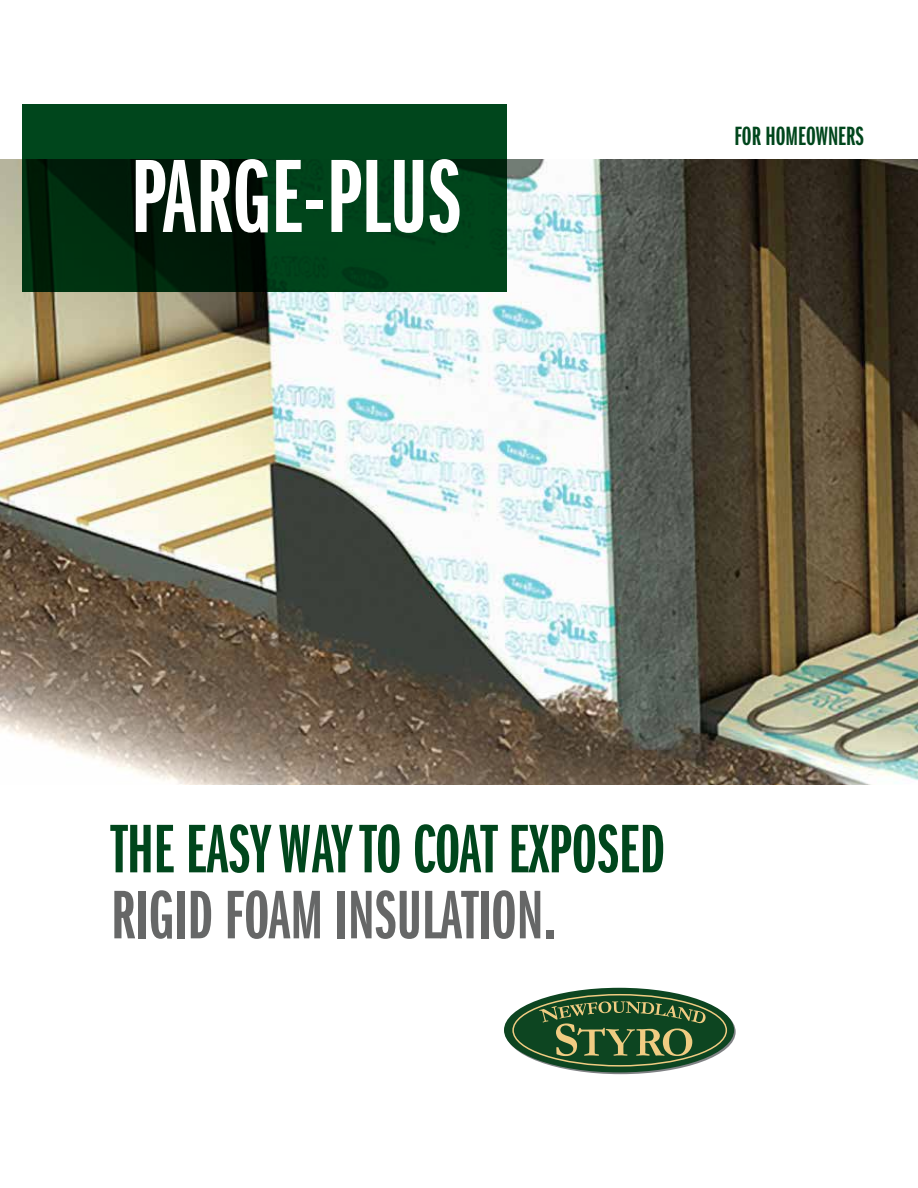
<style>
.page{position:relative;width:918px;height:1188px;background:#fff}
.page>*{position:absolute;margin:0;border:0;box-sizing:border-box;transform-origin:0 0}
.t1{font:108px "ITC Franklin Gothic Std Dm X Cp";color:#fff}
.t2{font:71.25px "ITC Franklin Gothic Std Dm X Cp";color:#00461c}
.t3{font:71.25px "ITC Franklin Gothic Std Dm X Cp";color:#666767}
.t4{font:27.45px "ITC Franklin Gothic Std Dm X Cp";color:#00461c}
</style>
<div class="page">
<img style="left:0;top:160px;width:918px;height:624px">
<svg style="left:22px;top:104px;width:485px;height:188px;background:#003514"></svg>
<svg style="left:506px;top:990px;width:230px;height:84px"></svg>
<div style="left:504px;top:988px;width:230px;height:84px;background:#0d4521;border-radius:50%"></div>
<div style="left:512px;top:994px;width:215px;height:73px;border:2px solid #f0cc82;border-radius:50%"></div>
<svg style="left:539px;top:1001px;width:167px;height:55px"></svg>
<h1 class="t1" style="left:131px;top:138px;width:332px">PARGE-PLUS</h1>
<p class="t4" style="left:734px;top:121px;width:131px">FOR HOMEOWNERS</p>
<p class="t2" style="left:111px;top:810px;width:555px">THE EASY WAY TO COAT EXPOSED</p>
<p class="t3" style="left:111px;top:876px;width:447px">RIGID FOAM INSULATION.</p>
</div>
